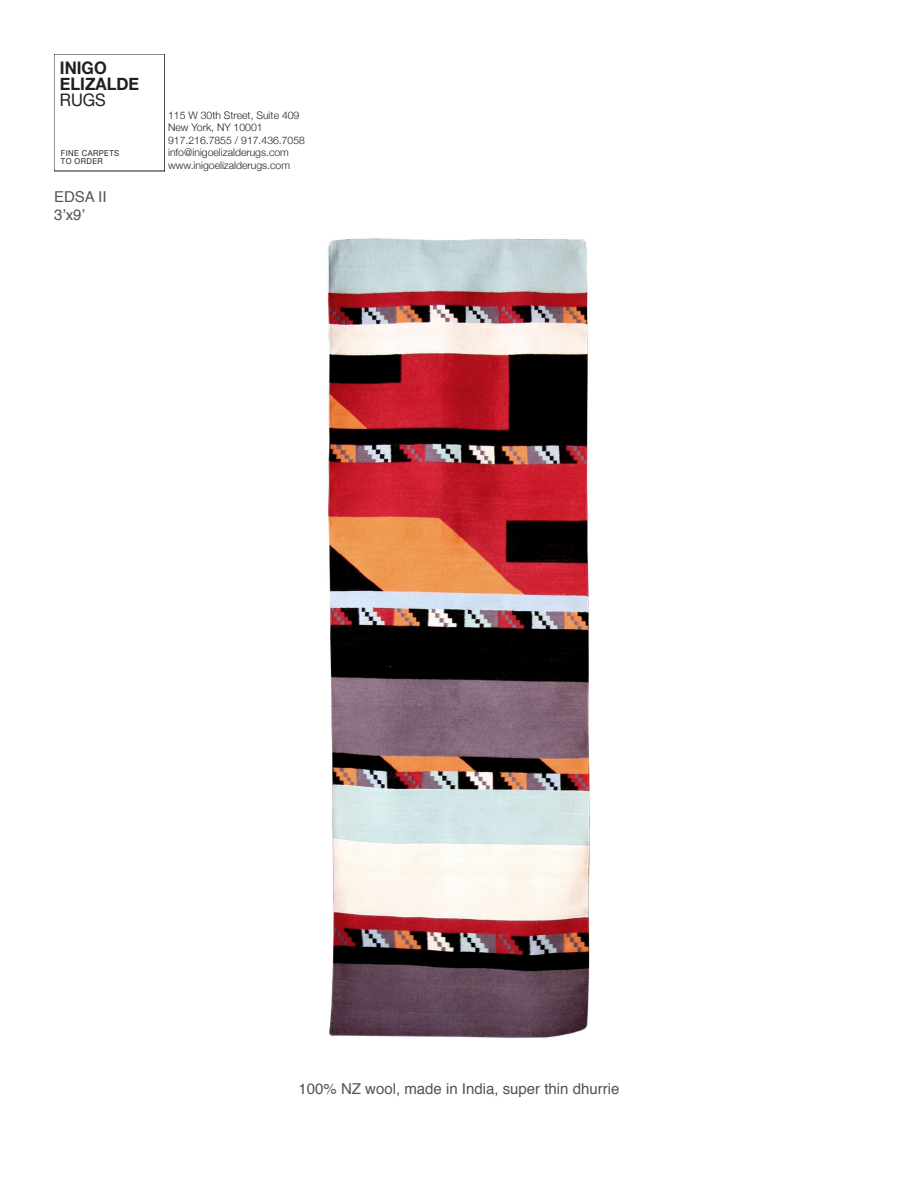
<style>
.page{position:relative;width:918px;height:1188px;background:#fff}
.page>*{position:absolute;margin:0;border:0;box-sizing:border-box;transform-origin:0 0}
.t1{font:700 17.25px/16px "Helvetica Neue";color:#231f20;scale:.95 1}
.t2{font:15px "Helvetica";color:#535355}
.t3{font:300 10.5px/12.6px "Helvetica Neue";color:#231f20}
.t4{font:8.1px/8.1px "Helvetica Neue";letter-spacing:.055em;color:#231f20;scale:.95 1}
.s1{font-weight:400}
</style>
<div class="page">
<img style="left:327px;top:238px;width:263px;height:800px">
<p class="t1" style="left:60px;top:59px;width:85px">INIGO<br>ELIZALDE<br><span class="s1">RUGS</span></p>
<p class="t4" style="left:61px;top:148px;width:63px">FINE CARPETS<br>TO ORDER</p>
<p class="t2" style="left:54px;top:185px;width:54px">EDSA II</p>
<p class="t2" style="left:54px;top:203px;width:32px">3’x9’</p>
<p class="t3" style="left:168px;top:108px;width:138px">115 W 30th Street, Suite 409<br>New York, NY 10001<br>917.216.7855 / 917.436.7058 info@inigoelizalderugs.com www.inigoelizalderugs.com</p>
<p class="t2" style="left:298px;top:1077px;width:322px">100% NZ wool, made in India, super thin dhurrie</p>
</div>
